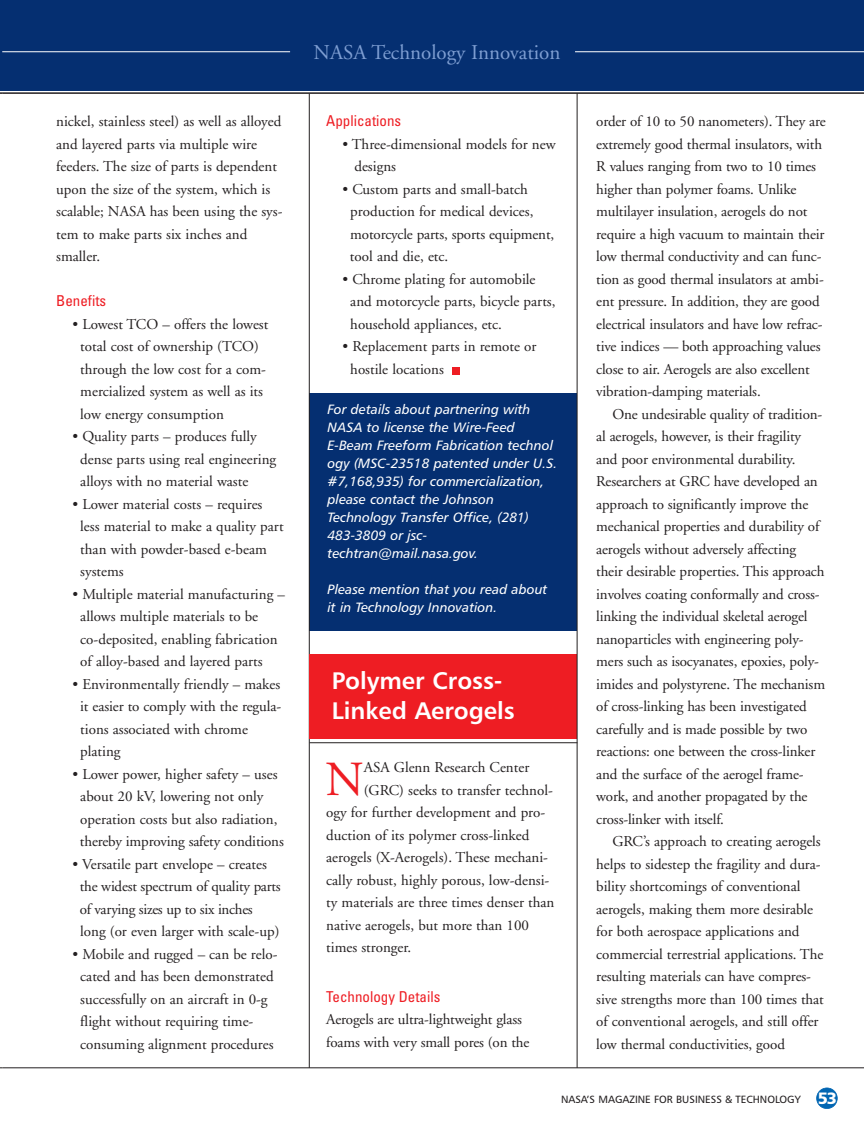
<style>
.page{position:relative;width:864px;height:1134px;background:#fff}
.page>*{position:absolute;margin:0;border:0;box-sizing:border-box;transform-origin:0 0}
.t1{font:48.9px "Adobe Garamond";color:#ee1d23}
.t2{font:24px/30px "Humanist 777 BT Bold B";color:#fff}
.t3{font:21px "Adobe Garamond";color:#7e9ed2}
.t4{font:15px/22.5px "Adobe Garamond";letter-spacing:-.005em;color:#231f20}
.t5{font:condensed 15px "Univers";color:#ee1d23}
.t6{font:13.5px/18px "Humanist 777 BT Italic B";color:#fff}
.t7{font:10.5px "Humanist 777 BT Roman B";color:#231f20}
.s1{font-family:"Humanist 777 BT Black B";font-size:16.5px;color:#fff}
</style>
<div class="page">
<hr style="left:0;top:104px;width:1px;height:106px;background:#ee1d23">
<hr style="left:0;top:0;width:2px;height:91px;background:#052f71">
<hr style="left:2px;top:92px;width:862px;height:2px;background:#231f20">
<hr style="left:2px;top:1067px;width:862px;height:1px;background:#231f20">
<div style="left:2px;top:0;width:862px;height:91px;background:#052f71"></div>
<hr style="left:575px;top:51px;width:289px;height:1px;background:#fff">
<div style="left:309px;top:394px;width:268px;height:237px;background:#052f71"></div>
<hr style="left:309px;top:94px;width:1px;height:974px;background:#231f20">
<div style="left:452px;top:367px;width:7px;height:8px;background:#ee1d23"></div>
<hr style="left:310px;top:742px;width:267px;height:1px;background:#231f20">
<div style="left:309px;top:654px;width:268px;height:85px;background:#ee1d23"></div>
<hr style="left:577px;top:93px;width:1px;height:975px;background:#231f20">
<hr style="left:2px;top:51px;width:288px;height:1px;background:#fff">
<div style="left:817px;top:1088px;width:20px;height:21px;background:#0166b3;border-radius:50%"></div>
<div style="left:816px;top:1088px;width:22px;height:21px;border:2px solid #0166b3;border-radius:50%"></div>
<p class="t4" style="left:56px;top:112px;width:228px">nickel, stainless steel) as well as alloyed and layered parts via multiple wire feeders. The size of parts is dependent upon the size of the system, which is scalable; NASA has been using the sys&shy;tem to make parts six inches and smaller.</p>
<h4 class="t5" style="left:56px;top:295px;width:51px">Benefits</h4>
<p class="t4" style="left:80px;top:314px;width:190px;text-indent:-8px">• Lowest TCO – offers the lowest total cost of ownership (TCO) through the low cost for a com&shy;mercialized system as well as its low energy consumption</p>
<p class="t4" style="left:80px;top:427px;width:197px;text-indent:-8px">• Quality parts – produces fully dense parts using real engineering alloys with no material waste</p>
<p class="t4" style="left:80px;top:494px;width:205px;text-indent:-8px">• Lower material costs – requires less material to make a quality part than with powder-based e-beam systems</p>
<p class="t4" style="left:80px;top:584px;width:206px;text-indent:-8px">• Multiple material manufacturing – allows multiple materials to be co-deposited, enabling fabrication of alloy-based and layered parts</p>
<p class="t4" style="left:80px;top:674px;width:203px;text-indent:-8px">• Environmentally friendly – makes it easier to comply with the regula&shy;tions associated with chrome plating</p>
<p class="t4" style="left:80px;top:764px;width:205px;text-indent:-8px">• Lower power, higher safety – uses about 20 kV, lowering not only operation costs but also radiation, thereby improving safety conditions</p>
<p class="t4" style="left:80px;top:854px;width:203px;text-indent:-7px">• Versatile part envelope – creates the widest spectrum of quality parts of varying sizes up to six inches long (or even larger with scale-up)</p>
<p class="t4" style="left:80px;top:944px;width:199px;text-indent:-8px">• Mobile and rugged – can be relo&shy;cated and has been demonstrated successfully on an aircraft in 0-g flight without requiring time&shy;consuming alignment procedures</p>
<h3 class="t3" style="left:314px;top:44px;width:248px">NASA Technology Innovation</h3>
<h4 class="t5" style="left:326px;top:115px;width:76px">Applications</h4>
<p class="t4" style="left:354px;top:134px;width:203px;text-indent:-12px">• Three-dimensional models for new designs</p>
<p class="t4" style="left:350px;top:179px;width:206px;text-indent:-8px">• Custom parts and small-batch production for medical devices, motorcycle parts, sports equipment, tool and die, etc.</p>
<p class="t4" style="left:350px;top:269px;width:207px;text-indent:-8px">• Chrome plating for automobile and motorcycle parts, bicycle parts, household appliances, etc.</p>
<p class="t4" style="left:350px;top:337px;width:188px;text-indent:-8px">• Replacement parts in remote or hostile locations</p>
<p class="t6" style="left:328px;top:401px;width:231px">For details about partnering with<br>NASA to license the Wire-Feed<br>E-Beam Freeform Fabrication technol ogy (MSC-23518 patented under U.S. #7,168,935) for commercialization, please contact the Johnson<br>Technology Transfer Office, (281)<br>483-3809 or jsc&shy;techtran@mail.nasa.gov.</p>
<p class="t6" style="left:328px;top:581px;width:221px">Please mention that you read about it in Technology Innovation.</p>
<h3 class="t2" style="left:332px;top:668px;width:184px">Polymer Cross-<br>Linked Aerogels</h3>
<p class="t1" style="left:326px;top:760px;width:40px">N</p>
<p class="t4" style="left:364px;top:758px;width:167px">ASA Glenn Research Center</p>
<p class="t4" style="left:364px;top:780px;width:191px">(GRC) seeks to transfer technol-</p>
<p class="t4" style="left:326px;top:803px;width:221px">ogy for further development and pro-</p>
<p class="t4" style="left:326px;top:825px;width:205px">duction of its polymer cross-linked</p>
<p class="t4" style="left:326px;top:848px;width:223px">aerogels (X-Aerogels). These mechani-</p>
<p class="t4" style="left:326px;top:870px;width:225px">cally robust, highly porous, low-densi-</p>
<p class="t4" style="left:326px;top:893px;width:230px">ty materials are three times denser than</p>
<p class="t4" style="left:326px;top:915px;width:204px">native aerogels, but more than 100</p>
<p class="t4" style="left:326px;top:938px;width:87px">times stronger.</p>
<h4 class="t5" style="left:326px;top:991px;width:116px">Technology Details</h4>
<p class="t4" style="left:326px;top:1010px;width:205px">Aerogels are ultra-lightweight glass foams with very small pores (on the</p>
<p class="t4" style="left:596px;top:112px;width:231px">order of 10 to 50 nanometers). They are extremely good thermal insulators, with R values ranging from two to 10 times higher than polymer foams. Unlike multilayer insulation, aerogels do not require a high vacuum to maintain their low thermal conductivity and can func&shy;tion as good thermal insulators at ambi&shy;ent pressure. In addition, they are good electrical insulators and have low refrac&shy;tive indices — both approaching values close to air. Aerogels are also excellent vibration-damping materials.</p>
<p class="t4" style="left:596px;top:404px;width:230px;text-indent:16px">One undesirable quality of tradition&shy;al aerogels, however, is their fragility and poor environmental durability.<br>Researchers at GRC have developed an approach to significantly improve the mechanical properties and durability of aerogels without adversely affecting their desirable properties. This approach involves coating conformally and cross&shy;linking the individual skeletal aerogel nanoparticles with engineering poly&shy;mers such as isocyanates, epoxies, poly&shy;imides and polystyrene. The mechanism of cross-linking has been investigated carefully and is made possible by two reactions: one between the cross-linker and the surface of the aerogel frame&shy;work, and another propagated by the cross-linker with itself.</p>
<p class="t4" style="left:596px;top:832px;width:229px;text-indent:16px">GRC’s approach to creating aerogels helps to sidestep the fragility and dura&shy;bility shortcomings of conventional aerogels, making them more desirable for both aerospace applications and commercial terrestrial applications. The resulting materials can have compres&shy;sive strengths more than 100 times that of conventional aerogels, and still offer low thermal conductivities, good</p>
<p class="t7" style="left:561px;top:1096px;width:277px">NASA’S MAGAZINE FOR BUSINESS &amp; TECHNOLOGY <span class="s1">53</span></p>
</div>
